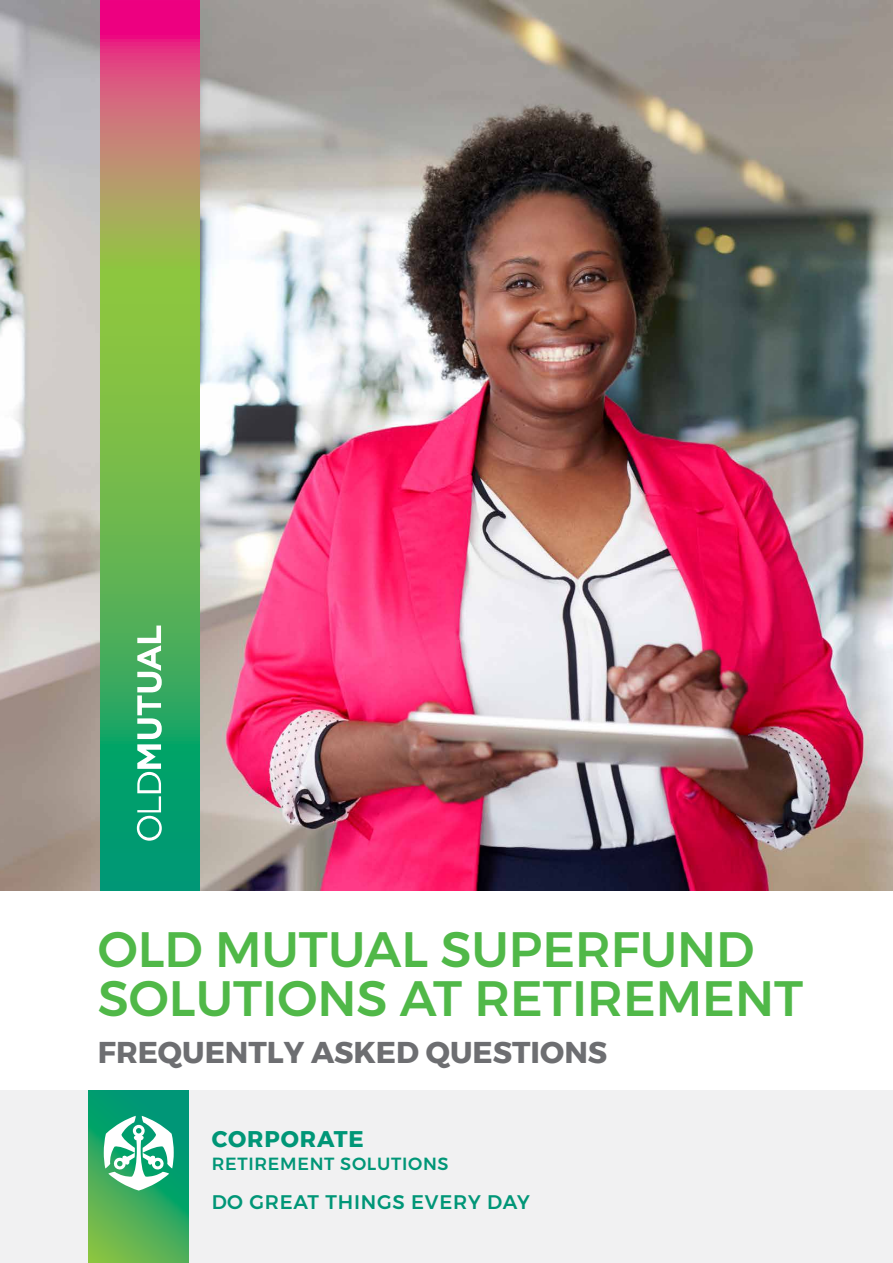
<style>
.page{position:relative;width:893px;height:1263px;background:#fff}
.page>*{position:absolute;margin:0;border:0;box-sizing:border-box;transform-origin:0 0}
.t1{font:500 49.5px/49.5px "Montserrat";color:#50b848}
.t2{font:700 30px "Montserrat";color:#6d6e71}
.t3{font:700 22.65px "Montserrat";letter-spacing:.04em;color:#009677}
.t4{font:500 19.65px "Montserrat";letter-spacing:.04em;color:#009677}
.t5{font:500 17.55px "Montserrat";letter-spacing:.04em;color:#009677}
</style>
<div class="page">
<img style="left:0;top:0;width:893px;height:890px">
<svg style="left:100px;top:1px;width:99px;height:889px;background:#789d5d"></svg>
<hr style="left:100px;top:0;width:99px;height:1px;background:#ed0181">
<svg style="left:137px;top:625px;width:25px;height:216px"></svg>
<div style="left:0;top:1091px;width:893px;height:172px;background:#f1f1f2"></div>
<svg style="left:89px;top:1091px;width:100px;height:172px;background:#36a860"></svg>
<svg style="left:104px;top:1116px;width:70px;height:74px"></svg>
<p class="t1" style="left:98px;top:924px;width:707px">OLD MUTUAL SUPERFUND<br>SOLUTIONS AT RETIREMENT</p>
<p class="t2" style="left:98px;top:1028px;width:511px">FREQUENTLY ASKED QUESTIONS</p>
<p class="t3" style="left:212px;top:1121px;width:154px">CORPORATE</p>
<p class="t5" style="left:212px;top:1150px;width:238px">RETIREMENT SOLUTIONS</p>
<p class="t4" style="left:212px;top:1187px;width:320px">DO GREAT THINGS EVERY DAY</p>
</div>
